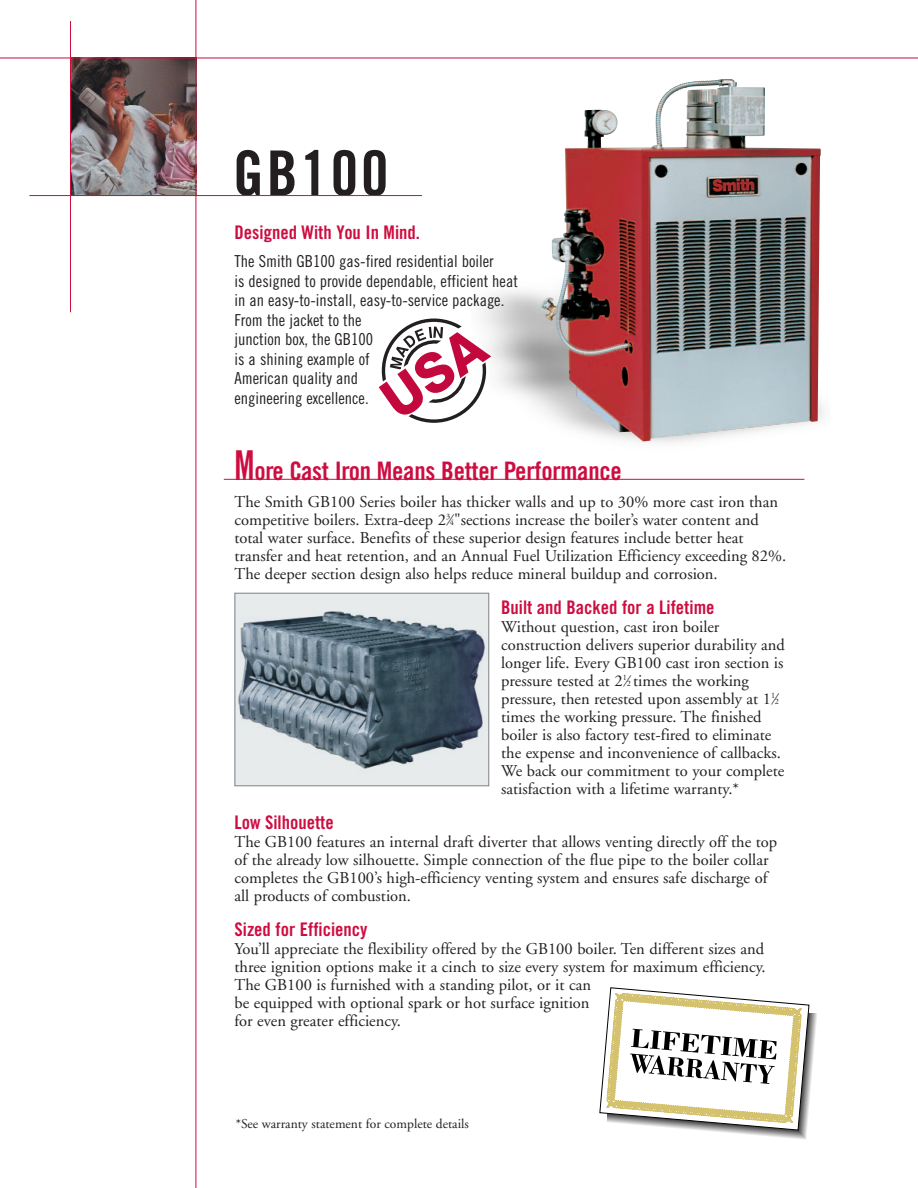
<style>
.page{position:relative;width:918px;height:1188px;background:#fff}
.page>*{position:absolute;margin:0;border:0;box-sizing:border-box;transform-origin:0 0}
.t1{font:61.95px "Trade Gothic Bold Cond Twenty";letter-spacing:.045em;color:#231f20}
.t2{font:25.5px "Trade Gothic Bold Cond Twenty";letter-spacing:-.01em;color:#cd0d40}
.t3{font:18.75px "Trade Gothic Bold Cond Twenty";color:#cd0d40}
.t4{font:16.5px/18px "Adobe Garamond";color:#231f20}
.t5{font:16.5px/19.5px "Trade Gothic Cond Eighteen";color:#231f20}
.t6{font:13.5px "Adobe Garamond";color:#231f20}
.s1{font-size:41.1px}
.s2{font-size:8.25px}
</style>
<div class="page">
<img style="left:237px;top:595px;width:250px;height:189px">
<div style="left:235px;top:593px;width:254px;height:193px;border:1px solid #808285"></div>
<img style="left:71px;top:59px;width:125px;height:136px">
<hr style="left:196px;top:0;width:1px;height:1188px;background:#cd0d40">
<hr style="left:0;top:58px;width:918px;height:1px;background:#cd0d40">
<hr style="left:29px;top:195px;width:393px;height:1px;background:#cd0d40">
<hr style="left:224px;top:479px;width:580px;height:1px;background:#cd0d40">
<hr style="left:70px;top:21px;width:1px;height:291px;background:#cd0d40">
<svg style="left:600px;top:987px;width:217px;height:153px"></svg>
<img style="left:539px;top:80px;width:281px;height:361px">
<svg style="left:378px;top:323px;width:113px;height:99px"></svg>
<h1 class="t1" style="left:233px;top:151px;width:157px">GB100</h1>
<p class="t3" style="left:235px;top:225px;width:187px">Designed With You In Mind.</p>
<p class="t5" style="left:235px;top:253px;width:285px">The Smith GB100 gas-fired residential boiler<br>is designed to provide dependable, efficient heat in an easy-to-install, easy-to-service package.<br>From the jacket to the<br>junction box, the GB100<br>is a shining example of<br>American quality and<br>engineering excellence.</p>
<h2 class="t2" style="left:235px;top:461px;width:389px"><span class="s1">M</span>ore Cast Iron Means Better Performance</h2>
<p class="t4" style="left:235px;top:494px;width:553px">The Smith GB100 Series boiler has thicker walls and up to 30% more cast iron than competitive boilers. Extra-deep 2<sup>3</sup>⁄<span class="s2">4</span>"sections increase the boiler’s water content and total water surface. Benefits of these superior design features include better heat transfer and heat retention, and an Annual Fuel Utilization Efficiency exceeding 82%.<br>The deeper section design also helps reduce mineral buildup and corrosion.</p>
<p class="t3" style="left:501px;top:600px;width:215px">Built and Backed for a Lifetime</p>
<p class="t4" style="left:501px;top:619px;width:285px">Without question, cast iron boiler construction delivers superior durability and longer life. Every GB100 cast iron section is pressure tested at 2<sup>1</sup>⁄<span class="s2">2</span> times the working pressure, then retested upon assembly at 1<sup>1</sup>⁄<span class="s2">2 </span>times the working pressure. The finished boiler is also factory test-fired to eliminate the expense and inconvenience of callbacks.<br>We back our commitment to your complete satisfaction with a lifetime warranty.*</p>
<p class="t3" style="left:235px;top:816px;width:101px">Low Silhouette</p>
<p class="t4" style="left:235px;top:834px;width:544px">The GB100 features an internal draft diverter that allows venting directly off the top of the already low silhouette. Simple connection of the flue pipe to the boiler collar completes the GB100’s high-efficiency venting system and ensures safe discharge of all products of combustion.</p>
<p class="t3" style="left:235px;top:923px;width:134px">Sized for Efficiency</p>
<p class="t4" style="left:235px;top:942px;width:533px">You’ll appreciate the flexibility offered by the GB100 boiler. Ten different sizes and three ignition options make it a cinch to size every system for maximum efficiency.<br>The GB100 is furnished with a standing pilot, or it can<br>be equipped with optional spark or hot surface ignition<br>for even greater efficiency.</p>
<p class="t6" style="left:236px;top:1118px;width:235px">*See warranty statement for complete details</p>
</div>
